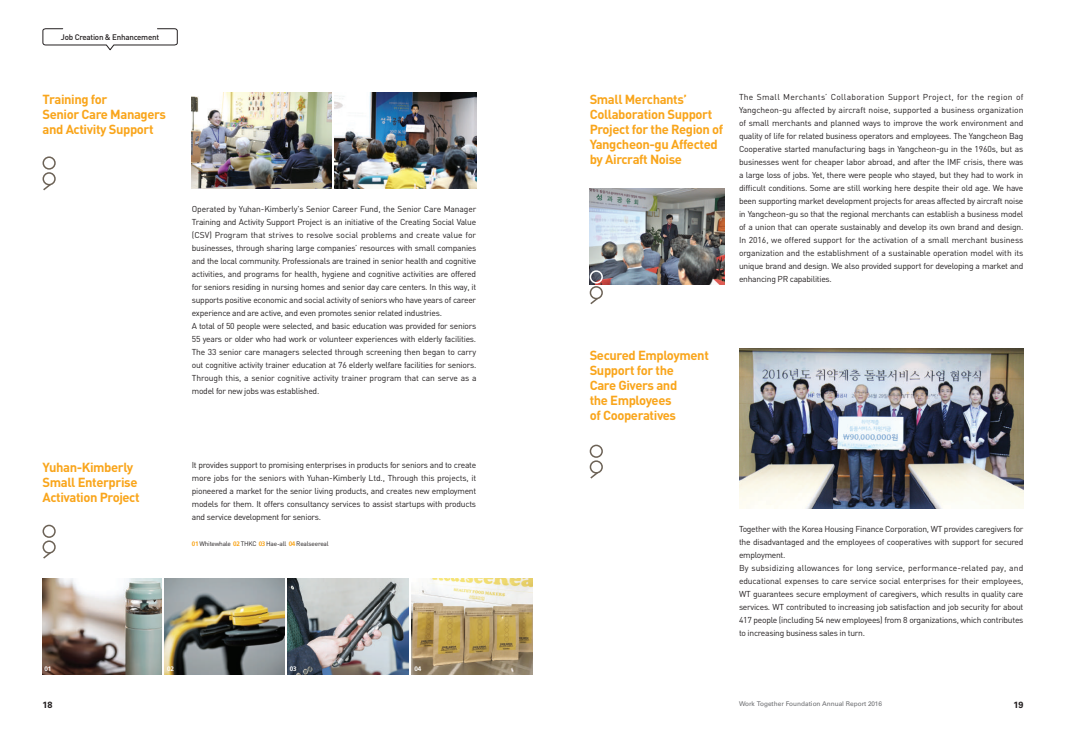
<style>
.page{position:relative;width:1066px;height:729px;background:#fff}
.page>*{position:absolute;margin:0;border:0;box-sizing:border-box;transform-origin:0 0}
.t1{font:700 13px/15px "DIN";letter-spacing:-.03em;color:#f9a51b}
.t2{font:700 9px "Univers LT Std";color:#231f20}
.t3{font:8.5px/13px "DIN";letter-spacing:-.03em;color:#231f20}
.t4{font:500 8px "DIN";letter-spacing:-.03em;color:#231f20}
.t5{font:6.5px "DIN";letter-spacing:-.03em;color:#231f20}
.t6{font:6.5px "Univers LT Std";color:#6c6d70}
.t7{font:700 6.5px "Frutiger";letter-spacing:-.05em;color:#fff}
.s1{font-family:"Frutiger";font-weight:700;color:#f9a51b}
</style>
<div class="page">
<img style="left:43px;top:578px;width:119px;height:96px">
<div style="left:43px;top:172px;width:13px;height:13px;border:2px solid #6c6256;border-radius:50%"></div>
<svg style="left:43px;top:182px;width:9px;height:9px"></svg>
<div style="left:43px;top:156px;width:13px;height:14px;border:2px solid #6c6256;border-radius:50%"></div>
<div style="left:43px;top:540px;width:13px;height:13px;border:2px solid #6c6256;border-radius:50%"></div>
<svg style="left:43px;top:550px;width:9px;height:9px"></svg>
<div style="left:43px;top:524px;width:13px;height:14px;border:2px solid #6c6256;border-radius:50%"></div>
<img style="left:192px;top:92px;width:139px;height:97px">
<img style="left:334px;top:92px;width:142px;height:97px">
<img style="left:287px;top:578px;width:122px;height:96px">
<img style="left:411px;top:578px;width:122px;height:96px">
<img style="left:165px;top:578px;width:119px;height:96px">
<img style="left:590px;top:188px;width:135px;height:96px">
<div style="left:590px;top:286px;width:13px;height:13px;border:2px solid #6c6256;border-radius:50%"></div>
<svg style="left:590px;top:296px;width:9px;height:9px"></svg>
<div style="left:590px;top:270px;width:13px;height:13px;border:2px solid #fff;border-radius:50%"></div>
<div style="left:590px;top:460px;width:13px;height:13px;border:2px solid #6c6256;border-radius:50%"></div>
<svg style="left:590px;top:470px;width:9px;height:9px"></svg>
<div style="left:590px;top:444px;width:13px;height:14px;border:2px solid #6c6256;border-radius:50%"></div>
<img style="left:739px;top:348px;width:284px;height:160px">
<svg style="left:42px;top:28px;width:136px;height:23px"></svg>
<p class="t4" style="left:61px;top:32px;width:100px">Job Creation &amp; Enhancement</p>
<h1 class="t1" style="left:43px;top:91px;width:125px">Training for<br>Senior Care Managers and Activity Support</h1>
<h1 class="t1" style="left:43px;top:459px;width:99px">Yuhan-Kimberly<br>Small Enterprise<br>Activation Project</h1>
<p class="t3" style="left:192px;top:202px;width:286px">Operated by Yuhan-Kimberly's Senior Career Fund, the Senior Care Manager Training and Activity Support Project is an initiative of the Creating Social Value (CSV) Program that strives to resolve social problems and create value for businesses, through sharing large companies’ resources with small companies and the local community. Professionals are trained in senior health and cognitive activities, and programs for health, hygiene and cognitive activities are offered for seniors residing in nursing homes and senior day care centers. In this way, it supports positive economic and social activity of seniors who have years of career experience and are active, and even promotes senior related industries.<br>A total of 50 people were selected, and basic education was provided for seniors 55 years or older who had work or volunteer experiences with elderly facilities.<br>The 33 senior care managers selected through screening then began to carry out cognitive activity trainer education at 76 elderly welfare facilities for seniors.<br>Through this, a senior cognitive activity trainer program that can serve as a model for new jobs was established.</p>
<p class="t3" style="left:192px;top:458px;width:286px;text-align:justify">It provides support to promising enterprises in products for seniors and to create more jobs for the seniors with Yuhan-Kimberly Ltd., Through this projects, it pioneered a market for the senior living products, and creates new employment models for them. It offers consultancy services to assist startups with products and service development for seniors.</p>
<p class="t5" style="left:192px;top:539px;width:138px"><span class="s1">01</span> Whitewhale <span class="s1">02</span> THKC <span class="s1">03</span> Hae-all <span class="s1">04</span> Realseereal</p>
<p class="t7" style="left:45px;top:664px;width:8px">01</p>
<p class="t7" style="left:167px;top:664px;width:8px">02</p>
<p class="t7" style="left:290px;top:664px;width:8px">03</p>
<p class="t7" style="left:414px;top:664px;width:8px">04</p>
<h1 class="t1" style="left:590px;top:91px;width:135px">Small Merchants’<br>Collaboration Support<br>Project for the Region of<br>Yangcheon-gu Affected by Aircraft Noise</h1>
<p class="t3" style="left:739px;top:90px;width:286px;text-align:justify">The Small Merchants’ Collaboration Support Project, for the region of Yangcheon-gu affected by aircraft noise, supported a business organization of small merchants and planned ways to improve the work environment and quality of life for related business operators and employees. The Yangcheon Bag Cooperative started manufacturing bags in Yangcheon-gu in the 1960s, but as businesses went for cheaper labor abroad, and after the IMF crisis, there was a large loss of jobs. Yet, there were people who stayed, but they had to work in difficult conditions. Some are still working here despite their old age. We have been supporting market development projects for areas affected by aircraft noise in Yangcheon-gu so that the regional merchants can establish a business model of a union that can operate sustainably and develop its own brand and design.<br>In 2016, we offered support for the activation of a small merchant business organization and the establishment of a sustainable operation model with its unique brand and design. We also provided support for developing a market and enhancing PR capabilities.</p>
<h1 class="t1" style="left:590px;top:347px;width:121px">Secured Employment<br>Support for the<br>Care Givers and<br>the Employees<br>of Cooperatives</h1>
<p class="t3" style="left:739px;top:522px;width:286px">Together with the Korea Housing Finance Corporation, WT provides caregivers for the disadvantaged and the employees of cooperatives with support for secured employment.<br>By subsidizing allowances for long service, performance-related pay, and educational expenses to care service social enterprises for their employees, WT guarantees secure employment of caregivers, which results in quality care services. WT contributed to increasing job satisfaction and job security for about 417 people (including 54 new employees) from 8 organizations, which contributes to increasing business sales in turn.</p>
<p class="t2" style="left:43px;top:699px;width:11px">18</p>
<p class="t6" style="left:739px;top:699px;width:145px">Work Together Foundation Annual Report 2016</p>
<p class="t2" style="left:1013px;top:699px;width:11px">19</p>
</div>
